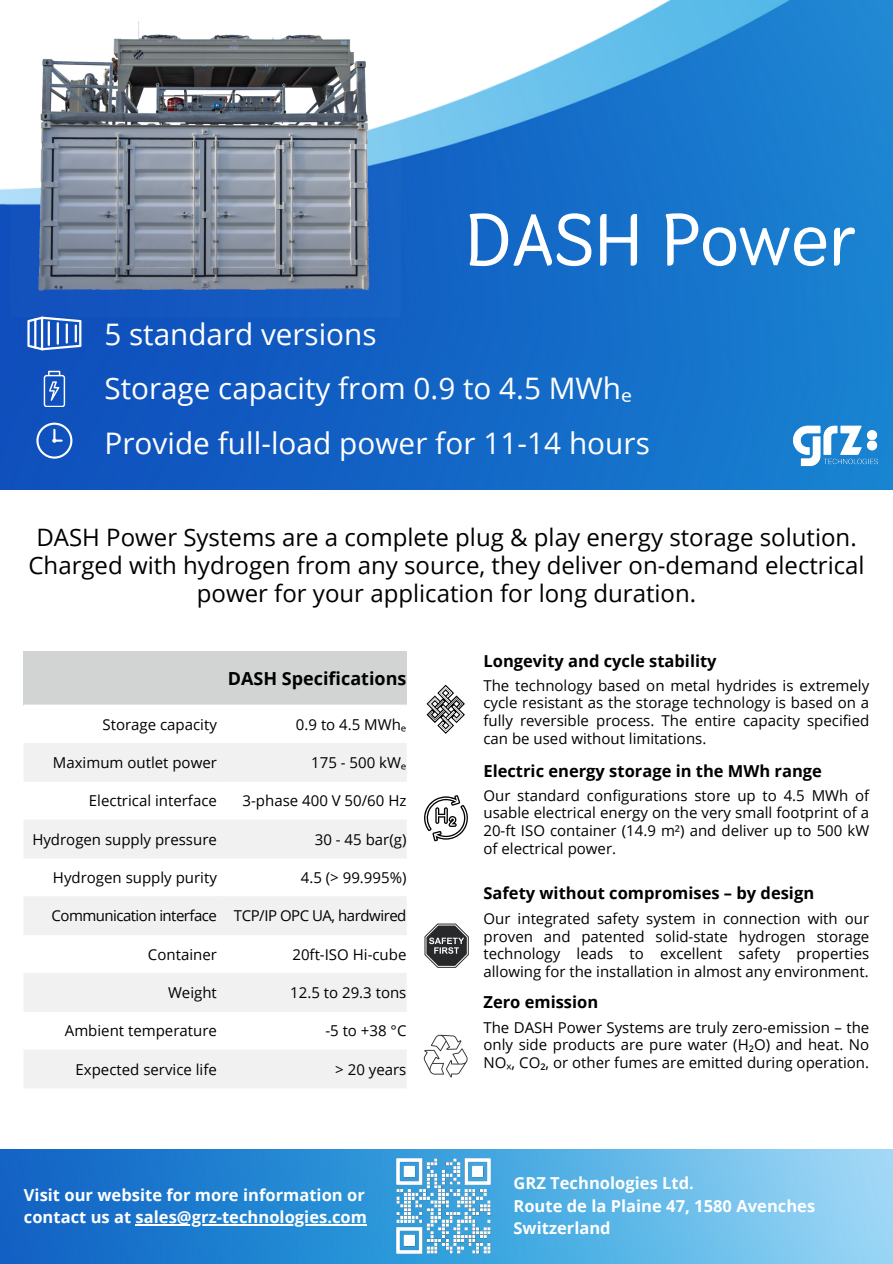
<style>
.page{position:relative;width:893px;height:1264px;background:#fff}
.page>*{position:absolute;margin:0;border:0;box-sizing:border-box;transform-origin:0 0}
.t1{font:700 72.6px "Thasadith";color:#fff}
.t2{font:29.7px "Open Sans";color:#fff}
.t3{font:24px/28.2px "Open Sans";color:#000;text-align:center}
.t4{font:700 18px "Open Sans";color:#000}
.t5{font:700 16.5px/22.5px "Open Sans";color:#fff}
.t6{font:700 16.5px "Open Sans";color:#000}
.t7{font:15px/17.7px "Open Sans";color:#000;text-align:justify}
.t8{font:15px "Open Sans";letter-spacing:-.035em;color:#000}
.t9{font:15px "Open Sans";letter-spacing:-.03em;color:#000}
.s1{font-family:"Noto Sans"}
</style>
<div class="page">
<img style="left:0;top:0;width:892px;height:490px">
<img style="left:10px;top:22px;width:391px;height:295px">
<div style="left:24px;top:651px;width:382px;height:54px;background:#d1d4d3"></div>
<svg style="left:24px;top:743px;width:382px;height:345px;fill:#f1f1f1"></svg>
<img style="left:0;top:1149px;width:892px;height:114px">
<img style="left:773px;top:384px;width:119px;height:106px">
<img style="left:396px;top:1158px;width:94px;height:95px">
<svg style="left:424px;top:795px;width:44px;height:46px"></svg>
<svg style="left:426px;top:684px;width:38px;height:50px"></svg>
<svg style="left:424px;top:923px;width:44px;height:44px"></svg>
<svg style="left:424px;top:1034px;width:43px;height:43px"></svg>
<svg style="left:27px;top:316px;width:54px;height:34px"></svg>
<svg style="left:44px;top:371px;width:21px;height:36px"></svg>
<svg style="left:36px;top:422px;width:36px;height:36px"></svg>
<hr style="left:136px;top:1224px;width:231px;height:1px;background:#fff">
<p class="t2" style="left:104px;top:313px;width:273px">5 standard versions</p>
<p class="t1" style="left:465px;top:192px;width:393px">DASH Power</p>
<h4 class="t2" style="left:104px;top:367px;width:529px">Storage capacity from 0.9 to 4.5 MWh<span class="s1">ₑ</span></h4>
<p class="t2" style="left:104px;top:422px;width:547px">Provide full-load power for 11-14 hours</p>
<p class="t3" style="left:28px;top:522px;width:837px">DASH Power Systems are a complete plug &amp; play energy storage solution.<br>Charged with hydrogen from any source, they deliver on-demand electrical power for your application for long duration.</p>
<h1 class="t4" style="left:228px;top:666px;width:180px">DASH Specifications</h1>
<p class="t7" style="left:102px;top:715px;width:116px">Storage capacity</p>
<h2 class="t7" style="left:296px;top:715px;width:112px">0.9 to 4.5 MWh<span class="s1">ₑ</span></h2>
<p class="t7" style="left:53px;top:753px;width:165px">Maximum outlet power</p>
<h2 class="t7" style="left:311px;top:753px;width:97px">175 - 500 kW<span class="s1">ₑ</span></h2>
<p class="t7" style="left:89px;top:791px;width:129px">Electrical interface</p>
<h2 class="t7" style="left:242px;top:791px;width:165px">3-phase 400 V 50/60 Hz</h2>
<p class="t7" style="left:32px;top:830px;width:186px">Hydrogen supply pressure</p>
<h3 class="t7" style="left:315px;top:830px;width:93px">30 - 45 bar(g)</h3>
<p class="t7" style="left:53px;top:868px;width:165px">Hydrogen supply purity</p>
<p class="t7" style="left:301px;top:868px;width:107px">4.5 (&gt; 99.995%)</p>
<p class="t8" style="left:52px;top:905px;width:167px">Communication interface</p>
<p class="t9" style="left:234px;top:905px;width:174px">TCP/IP OPC UA, hardwired</p>
<p class="t7" style="left:148px;top:944px;width:70px">Container</p>
<p class="t7" style="left:292px;top:944px;width:115px">20ft-ISO Hi-cube</p>
<p class="t7" style="left:168px;top:983px;width:50px">Weight</p>
<p class="t7" style="left:290px;top:983px;width:118px">12.5 to 29.3 tons</p>
<p class="t7" style="left:65px;top:1021px;width:153px">Ambient temperature</p>
<p class="t7" style="left:325px;top:1021px;width:83px">-5 to +38 °C</p>
<p class="t7" style="left:76px;top:1059px;width:143px">Expected service life</p>
<p class="t7" style="left:335px;top:1059px;width:73px">&gt; 20 years</p>
<h4 class="t5" style="left:24px;top:1182px;width:344px">Visit our website for more information or contact us at sales@grz-technologies.com</h4>
<p class="t6" style="left:483px;top:650px;width:235px">Longevity and cycle stability</p>
<p class="t7" style="left:483px;top:676px;width:387px">The technology based on metal hydrides is extremely cycle resistant as the storage technology is based on a fully reversible process. The entire capacity specified can be used without limitations.</p>
<p class="t6" style="left:483px;top:759px;width:340px">Electric energy storage in the MWh range</p>
<p class="t7" style="left:483px;top:786px;width:387px">Our standard configurations store up to 4.5 MWh of usable electrical energy on the very small footprint of a 20-ft ISO container (14.9 m²) and deliver up to 500 kW of electrical power.</p>
<p class="t6" style="left:483px;top:881px;width:332px">Safety without compromises – by design</p>
<p class="t7" style="left:483px;top:909px;width:387px">Our integrated safety system in connection with our proven and patented solid-state hydrogen storage technology leads to excellent safety properties allowing for the installation in almost any environment.</p>
<h4 class="t6" style="left:483px;top:990px;width:116px">Zero emission</h4>
<p class="t7" style="left:483px;top:1018px;width:387px">The DASH Power Systems are truly zero-emission – the only side products are pure water (H<span class="s1">₂</span>O) and heat. No NO<span class="s1">ₓ</span>, CO<span class="s1">₂</span>, or other fumes are emitted during operation.</p>
<p class="t5" style="left:513px;top:1171px;width:303px">GRZ Technologies Ltd.<br>Route de la Plaine 47, 1580 Avenches<br>Switzerland</p>
</div>
